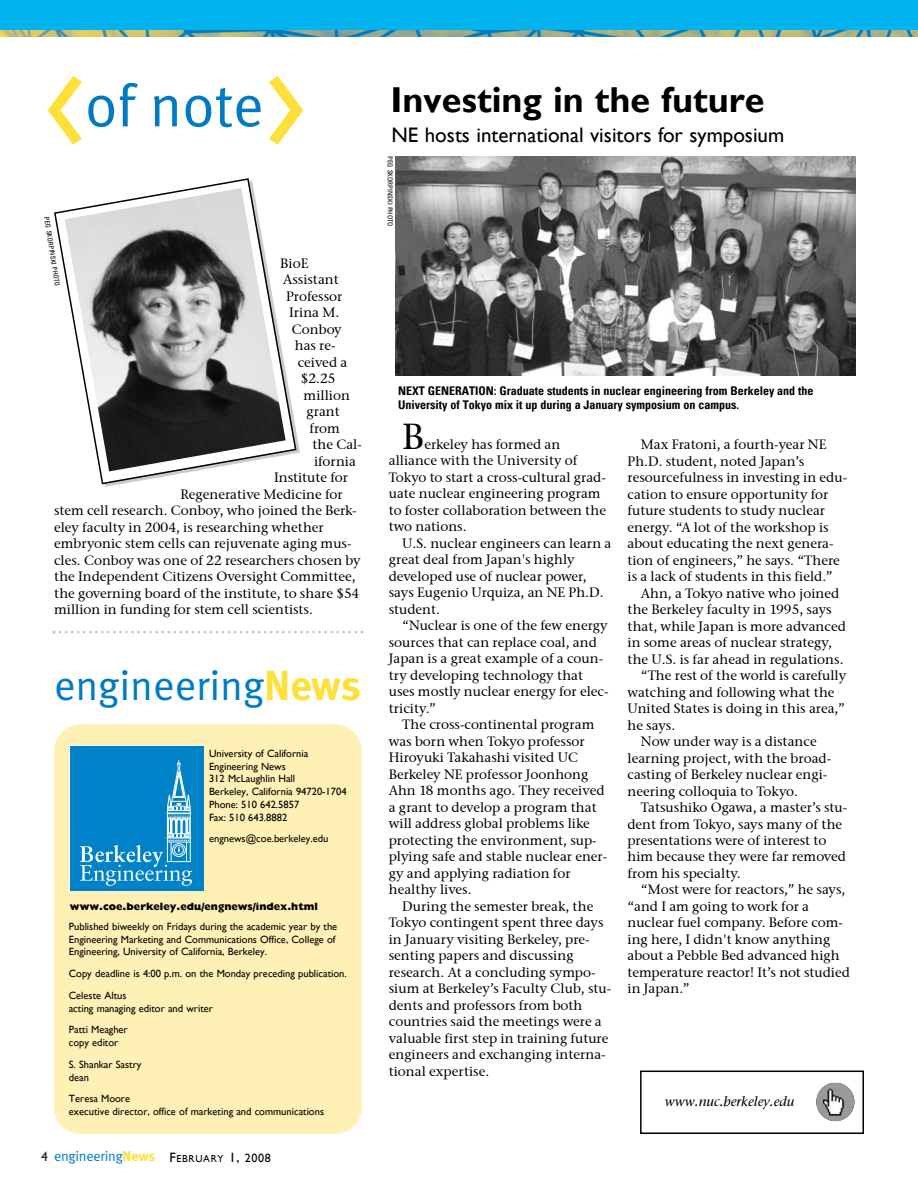
<style>
.page{position:relative;width:918px;height:1188px;background:#fff}
.page>*{position:absolute;margin:0;border:0;box-sizing:border-box;transform-origin:0 0}
.t1{font:133.5px "Meta Normal";color:#ffe03b}
.t2{font:60px "Meta Normal";color:#007bc3}
.t3{font:42px "Meta Normal";color:#007bc3}
.t4{font:700 36px "Gill Sans";color:#000}
.t5{font:36px "Stone Serif ITCTT Medium";color:#000}
.t6{font:21px "Gill Sans";color:#000}
.t7{font:14.25px "Meta Normal";letter-spacing:-.015em;color:#007bc3}
.t8{font:13.5px/16.5px "Stone Serif ITCTT Medium";color:#000}
.t9{font:italic 13.5px "Stone Serif ITCTT Medium";color:#000}
.t10{font:700 condensed 12px/14.4px "Univers";color:#000}
.t11{font:10.5px/12.8px "Gill Sans";color:#000}
.t12{font:800 10.5px "Gill Sans";color:#000}
.t13{font:10.2px "Gill Sans";letter-spacing:.065em;color:#000}
.t14{font:condensed 6.75px "Univers";color:#000}
.s1{font-family:"Meta";font-weight:700;color:#ffe03b}
.s2{font-family:"Gill Sans";font-size:13.5px;color:#231f20}
.s3{font-size:13.5px}
.s4{font-size:12px}
</style>
<div class="page">
<img style="left:0;top:30px;width:917px;height:6px">
<div style="left:54px;top:724px;width:308px;height:410px;background:#fff1b6;border-radius:27px"></div>
<div style="left:70px;top:746px;width:133px;height:145px;background:#0082c8"></div>
<svg style="left:80px;top:760px;width:112px;height:126px"></svg>
<div style="left:0;top:0;width:918px;height:30px;background:#00b3ee"></div>
<hr style="left:917px;top:174px;width:1px;height:30px;background:#00b3ee">
<svg style="left:54px;top:178px;width:243px;height:307px"></svg>
<img style="left:65px;top:188px;width:221px;height:283px">
<svg style="left:52px;top:631px;width:311px;height:3px"></svg>
<div style="left:640px;top:1071px;width:224px;height:63px;border:2px solid #000"></div>
<img style="left:816px;top:1083px;width:38px;height:38px">
<img style="left:396px;top:156px;width:459px;height:219px">
<h1 class="t1" style="left:45px;top:27px;width:44px">&lt;</h1>
<h2 class="t2" style="left:85px;top:71px;width:180px">of note</h2>
<h1 class="t1" style="left:264px;top:27px;width:44px">&gt;</h1>
<p class="t14" style="left:51px;top:216px;width:72px;rotate:81deg">PEG SKORPINSKI PHOTO</p>
<p class="t8" style="left:280px;top:255px;width:30px">BioE</p>
<p class="t8" style="left:283px;top:271px;width:57px">Assistant</p>
<p class="t8" style="left:286px;top:288px;width:58px">Professor</p>
<p class="t8" style="left:289px;top:304px;width:52px">Irina M.</p>
<p class="t8" style="left:292px;top:321px;width:51px">Conboy</p>
<p class="t8" style="left:295px;top:337px;width:42px">has re-</p>
<p class="t8" style="left:298px;top:354px;width:51px">ceived a</p>
<p class="t8" style="left:301px;top:370px;width:36px">$2.25</p>
<p class="t8" style="left:304px;top:387px;width:48px">million</p>
<p class="t8" style="left:307px;top:403px;width:35px">grant</p>
<p class="t8" style="left:309px;top:420px;width:32px">from</p>
<p class="t8" style="left:312px;top:436px;width:51px">the Cal-</p>
<p class="t8" style="left:314px;top:453px;width:43px">ifornia</p>
<p class="t8" style="left:274px;top:469px;width:75px">Institute for</p>
<p class="t8" style="left:181px;top:486px;width:163px">Regenerative Medicine for</p>
<p class="t8" style="left:54px;top:502px;width:304px">stem cell research. Conboy, who joined the Berk-</p>
<p class="t8" style="left:54px;top:519px;width:271px">eley faculty in 2004, is researching whether</p>
<p class="t8" style="left:54px;top:535px;width:299px">embryonic stem cells can rejuvenate aging mus-</p>
<p class="t8" style="left:54px;top:552px;width:308px">cles. Conboy was one of 22 researchers chosen by</p>
<p class="t8" style="left:54px;top:568px;width:303px">the Independent Citizens Oversight Committee,</p>
<p class="t8" style="left:54px;top:585px;width:307px">the governing board of the institute, to share $54</p>
<p class="t8" style="left:54px;top:601px;width:260px">million in funding for stem cell scientists.</p>
<h3 class="t3" style="left:54px;top:661px;width:308px">engineering<span class="s1">News</span></h3>
<p class="t11" style="left:209px;top:747px;width:139px">University of California<br>Engineering News<br>312 McLaughlin Hall<br>Berkeley, California 94720-1704<br>Phone: 510 642.5857<br>Fax: 510 643.8882</p>
<p class="t11" style="left:209px;top:833px;width:121px">engnews@coe.berkeley.edu</p>
<p class="t12" style="left:70px;top:901px;width:250px">www.coe.berkeley.edu/engnews/index.html</p>
<p class="t11" style="left:69px;top:920px;width:270px">Published biweekly on Fridays during the academic year by the<br>Engineering Marketing and Communications Office, College of<br>Engineering, University of California, Berkeley.</p>
<p class="t11" style="left:69px;top:963px;width:279px;line-height:21.8px">Copy deadline is 4:00 p.m. on the Monday preceding publication.<br>Celeste Altus</p>
<p class="t11" style="left:69px;top:997px;width:146px;line-height:21.8px">acting managing editor and writer<br>Patti Meagher</p>
<p class="t11" style="left:69px;top:1032px;width:74px;line-height:21.8px">copy editor<br>S. Shankar Sastry</p>
<p class="t11" style="left:69px;top:1066px;width:63px;line-height:21.8px">dean<br>Teresa Moore</p>
<p class="t11" style="left:69px;top:1105px;width:257px">executive director, office of marketing and communications</p>
<p class="t7" style="left:41px;top:1148px;width:116px"><span class="s2">4</span> engineering<span class="s1">News</span></p>
<p class="t13" style="left:169px;top:1153px;width:103px"><span class="s3">F</span>EBRUARY <span class="s3">1,</span> <span class="s4">2008</span></p>
<h3 class="t4" style="left:391px;top:79px;width:376px">Investing in the future</h3>
<h3 class="t6" style="left:392px;top:123px;width:394px">NE hosts international visitors for symposium</h3>
<p class="t14" style="left:395px;top:156px;width:72px;rotate:90deg">PEG SKORPINSKI PHOTO</p>
<p class="t10" style="left:398px;top:383px;width:417px">NEXT GENERATION: Graduate students in nuclear engineering from Berkeley and the<br>University of Tokyo mix it up during a January symposium on campus.</p>
<h3 class="t5" style="left:402px;top:414px;width:24px">B</h3>
<p class="t8" style="left:389px;top:436px;width:219px;text-indent:36px">erkeley has formed an alliance with the University of<br>Tokyo to start a cross-cultural grad&shy;uate nuclear engineering program to foster collaboration between the two nations.</p>
<p class="t8" style="left:389px;top:535px;width:224px;text-indent:14px">U.S. nuclear engineers can learn a great deal from Japan's highly developed use of nuclear power, says Eugenio Urquiza, an NE Ph.D. student.</p>
<p class="t8" style="left:389px;top:617px;width:221px;text-indent:14px">“Nuclear is one of the few energy sources that can replace coal, and<br>Japan is a great example of a coun&shy;try developing technology that uses mostly nuclear energy for elec&shy;tricity.”</p>
<p class="t8" style="left:389px;top:716px;width:220px;text-indent:14px">The cross-continental program was born when Tokyo professor<br>Hiroyuki Takahashi visited UC<br>Berkeley NE professor Joonhong<br>Ahn 18 months ago. They received a grant to develop a program that will address global problems like protecting the environment, sup&shy;plying safe and stable nuclear ener&shy;gy and applying radiation for healthy lives.</p>
<p class="t8" style="left:389px;top:898px;width:224px;text-indent:14px">During the semester break, the<br>Tokyo contingent spent three days in January visiting Berkeley, pre&shy;senting papers and discussing research. At a concluding sympo&shy;sium at Berkeley’s Faculty Club, stu&shy;dents and professors from both countries said the meetings were a valuable first step in training future engineers and exchanging interna&shy;tional expertise.</p>
<p class="t8" style="left:627px;top:436px;width:221px;text-indent:14px">Max Fratoni, a fourth-year NE Ph.D. student, noted Japan’s resourcefulness in investing in edu&shy;cation to ensure opportunity for future students to study nuclear energy. “A lot of the workshop is about educating the next genera&shy;tion of engineers,” he says. “There is a lack of students in this field.”</p>
<p class="t8" style="left:641px;top:584px;width:200px">Ahn, a Tokyo native who joined</p>
<p class="t8" style="left:627px;top:601px;width:206px">the Berkeley faculty in 1995, says</p>
<p class="t8" style="left:627px;top:617px;width:220px">that, while Japan is more advanced</p>
<p class="t8" style="left:627px;top:634px;width:206px">in some areas of nuclear strategy,</p>
<p class="t8" style="left:627px;top:650px;width:218px">the U.S. is far ahead in regulations.</p>
<p class="t8" style="left:641px;top:667px;width:207px">“The rest of the world is carefully</p>
<p class="t8" style="left:627px;top:683px;width:209px">watching and following what the</p>
<p class="t8" style="left:627px;top:700px;width:219px">United States is doing in this area,”</p>
<p class="t8" style="left:627px;top:716px;width:49px">he says.</p>
<p class="t8" style="left:641px;top:733px;width:177px">Now under way is a distance</p>
<p class="t8" style="left:627px;top:749px;width:205px">learning project, with the broad-</p>
<p class="t8" style="left:627px;top:766px;width:201px">casting of Berkeley nuclear engi-</p>
<p class="t8" style="left:627px;top:782px;width:172px">neering colloquia to Tokyo.</p>
<p class="t8" style="left:641px;top:799px;width:208px">Tatsushiko Ogawa, a master’s stu-</p>
<p class="t8" style="left:627px;top:815px;width:216px">dent from Tokyo, says many of the</p>
<p class="t8" style="left:627px;top:832px;width:200px">presentations were of interest to</p>
<p class="t8" style="left:627px;top:848px;width:220px">him because they were far removed</p>
<p class="t8" style="left:627px;top:865px;width:115px">from his specialty.</p>
<p class="t8" style="left:641px;top:881px;width:206px">“Most were for reactors,” he says,</p>
<p class="t8" style="left:627px;top:898px;width:183px">“and I am going to work for a</p>
<p class="t8" style="left:627px;top:914px;width:217px">nuclear fuel company. Before com-</p>
<p class="t8" style="left:627px;top:931px;width:204px">ing here, I didn't know anything</p>
<p class="t8" style="left:627px;top:947px;width:214px">about a Pebble Bed advanced high</p>
<p class="t8" style="left:627px;top:964px;width:224px">temperature reactor! It’s not studied</p>
<p class="t8" style="left:627px;top:980px;width:64px">in Japan.”</p>
<p class="t9" style="left:665px;top:1093px;width:131px">www.nuc.berkeley.edu</p>
</div>
